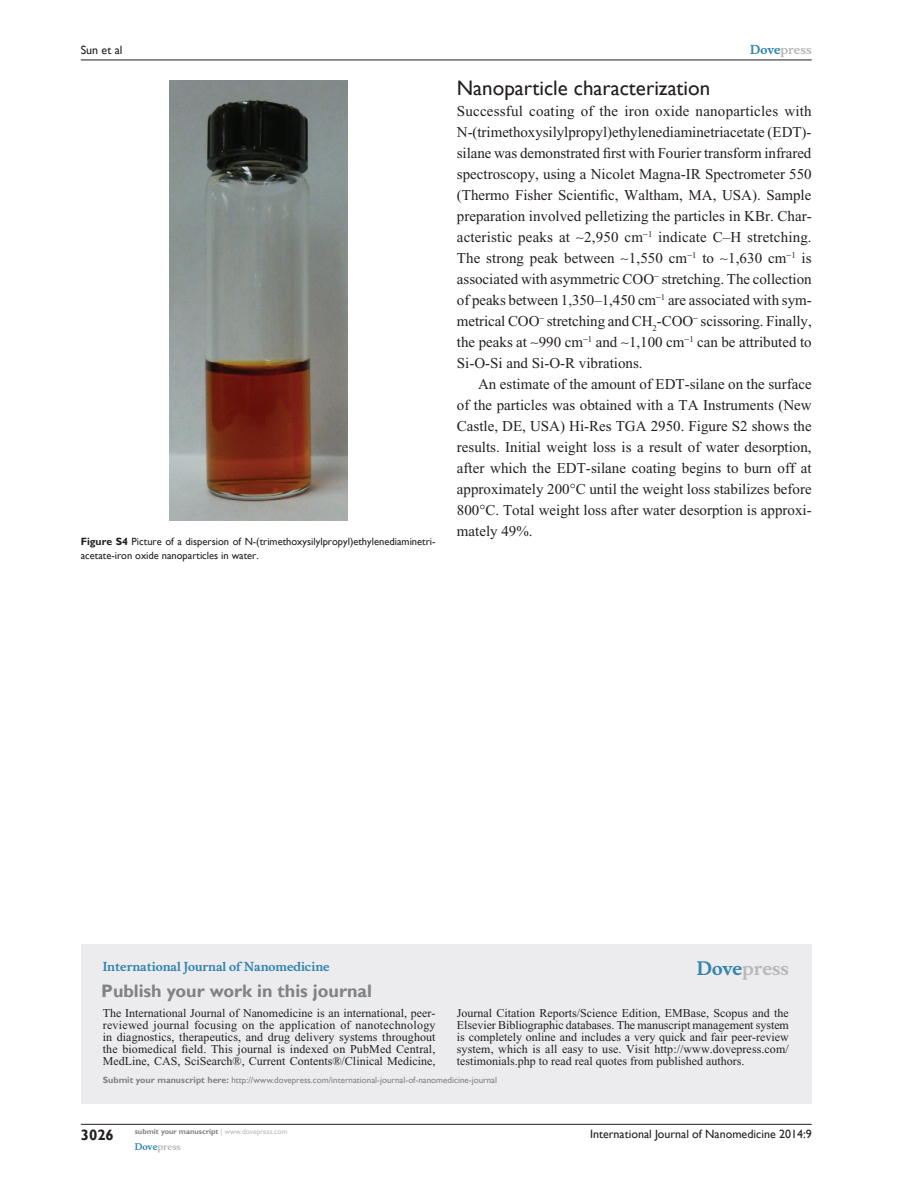
<style>
.page{position:relative;width:918px;height:1188px;background:#fff}
.page>*{position:absolute;margin:0;border:0;box-sizing:border-box;transform-origin:0 0}
.t1{font:21px "Gill Sans";color:#231f20}
.PromBx-H1{font:700 18px "Gill Sans";color:#808285}
.PromBx-Brand{font:700 18px "Musee";color:#b8b9bc}
.TxF{font:15px/21px "Times New Roman";color:#231f20;text-align:justify}
.Tx{font:15px/21px "Times New Roman";color:#231f20;text-align:justify}
.t2{font:700 15px "Gill Sans";color:#231f20}
.PromBx-Tx{font:12px/12px "Times New Roman";color:#231f20;text-align:justify}
.t3{font:12px "Gill Sans";color:#231f20}
.PromBx-JrnlName{font:700 12px "Musee";color:#3485ae}
.t4{font:700 12px "Musee";color:#b8b9bc}
.FigC{font:10.5px/13.5px "Gill Sans";color:#231f20}
.PromBx-SubmitMssWebA{font:9px "Gill Sans";color:#808285}
.t5{font:700 9px "Musee";color:#b8b9bc}
.t6{font:700 7.5px "Gill Sans";color:#808285}
.s1{font-weight:700}
.s2{color:#3485ae}
.s3{font-weight:400;color:#b8b9bc}
</style>
<div class="page">
<div style="left:81px;top:944px;width:731px;height:159px;background:#ececee"></div>
<hr style="left:81px;top:1124px;width:731px;height:1px;background:#231f20">
<hr style="left:81px;top:60px;width:731px;height:1px;background:#231f20">
<img style="left:169px;top:81px;width:178px;height:439px">
<p class="t3" style="left:81px;top:43px;width:43px">Sun et al</p>
<p class="FigC" style="left:81px;top:535px;width:356px"><span class="s1">Figure S4</span> Picture of a dispersion of N-(trimethoxysilylpropyl)ethylenediaminetri&shy;acetate-iron oxide nanoparticles in water.</p>
<p class="t4" style="left:750px;top:43px;width:63px"><span class="s2">Dove</span>press</p>
<h2 class="t1" style="left:457px;top:76px;width:255px">Nanoparticle characterization</h2>
<p class="TxF" style="left:457px;top:101px;width:356px">Successful coating of the iron oxide nanoparticles with N-(trimethoxysilylpropyl)ethylenediaminetriacetate (EDT)- silane was demonstrated first with Fourier transform infrared spectroscopy, using a Nicolet Magna-IR Spectrometer 550 (Thermo Fisher Scientific, Waltham, MA, USA). Sample preparation involved pelletizing the particles in KBr. Char&shy;acteristic peaks at 2,950 cm−<sup>1</sup> indicate C–H stretching.<br>The strong peak between 1,550 cm−<sup>1</sup> to 1,630 cm−<sup>1</sup> is associated with asymmetric COO− stretching. The collection of peaks between 1,350–1,450 cm−<sup>1</sup> are associated with sym&shy;metrical COO− stretching and CH<sub>2</sub>-COO− scissoring. Finally, the peaks at 990 cm−<sup>1</sup> and 1,100 cm−<sup>1</sup> can be attributed to Si-O-Si and Si-O-R vibrations.</p>
<p class="Tx" style="left:457px;top:374px;width:356px;text-indent:21px">An estimate of the amount of EDT-silane on the surface of the particles was obtained with a TA Instruments (New Castle, DE, USA) Hi-Res TGA 2950. Figure S2 shows the results. Initial weight loss is a result of water desorption, after which the EDT-silane coating begins to burn off at approximately 200 C until the weight loss stabilizes before 800 C. Total weight loss after water desorption is approxi&shy;mately 49%.</p>
<p class="PromBx-JrnlName" style="left:103px;top:959px;width:228px">International Journal of Nanomedicine</p>
<p class="PromBx-H1" style="left:101px;top:980px;width:272px">Publish your work in this journal</p>
<p class="PromBx-Brand" style="left:697px;top:958px;width:94px"><span class="s2">Dove</span>press</p>
<p class="PromBx-Tx" style="left:103px;top:1007px;width:334px">The International Journal of Nanomedicine is an international, peer&shy;reviewed journal focusing on the application of nanotechnology in diagnostics, therapeutics, and drug delivery systems throughout the biomedical field. This journal is indexed on PubMed Central, MedLine, CAS, SciSearch®, Current Contents®/Clinical Medicine,</p>
<p class="PromBx-Tx" style="left:457px;top:1007px;width:334px">Journal Citation Reports/Science Edition, EMBase, Scopus and the Elsevier Bibliographic databases. The manuscript management system is completely online and includes a very quick and fair peer-review system, which is all easy to use. Visit http://www.dovepress.com/ testimonials.php to read real quotes from published authors.</p>
<p class="PromBx-SubmitMssWebA" style="left:103px;top:1075px;width:396px"><span class="s1">Submit your manuscript here:</span> http://www.dovepress.com/international-journal-of-nanomedicine-journal</p>
<p class="t2" style="left:81px;top:1126px;width:35px">3026</p>
<p class="t6" style="left:135px;top:1127px;width:154px">submit your manuscript <span class="s3">| www.dovepress.com</span></p>
<p class="t5" style="left:135px;top:1141px;width:48px"><span class="s2">Dove</span>press</p>
<p class="t3" style="left:590px;top:1127px;width:223px">International Journal of Nanomedicine 2014:9</p>
</div>
